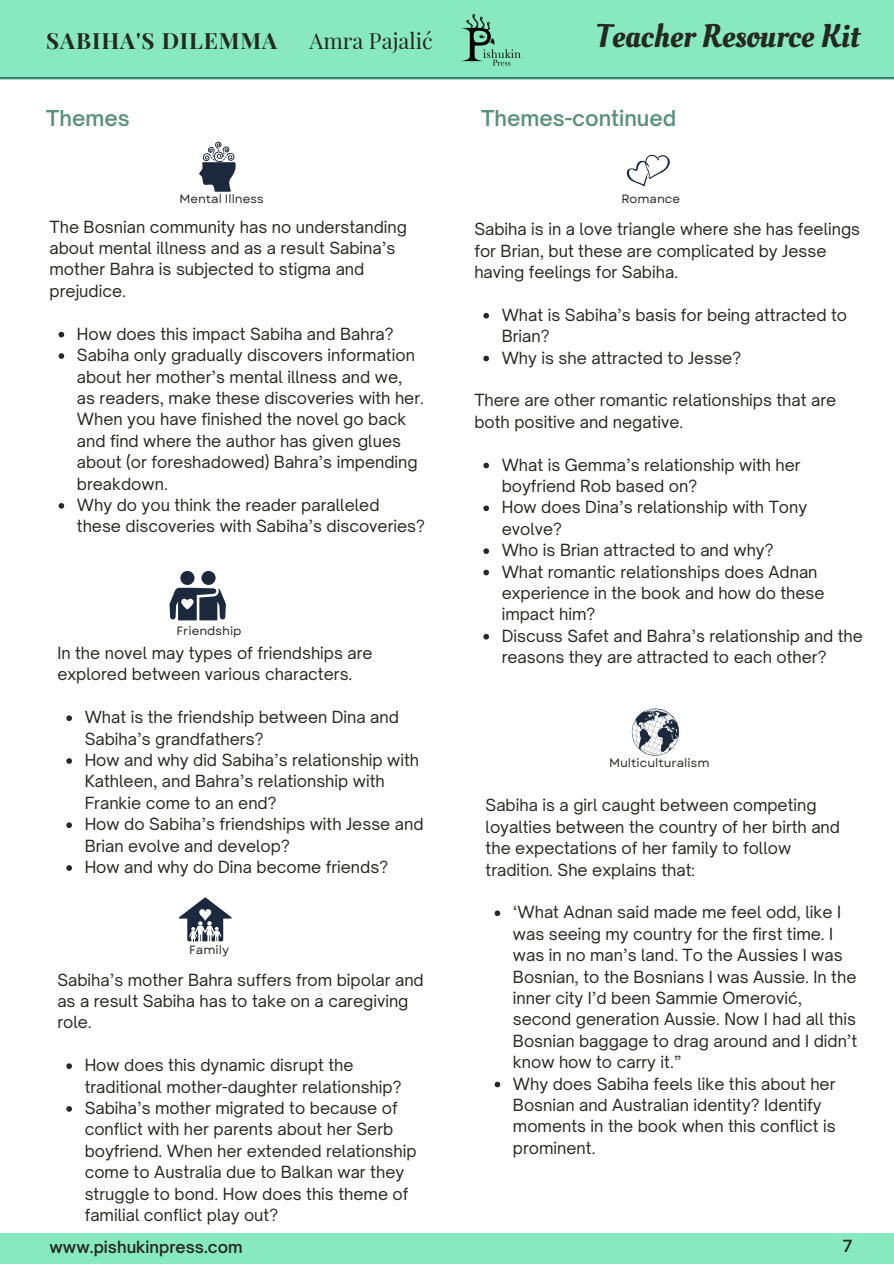
<style>
.page{position:relative;width:894px;height:1264px;background:#fff}
.page>*{position:absolute;margin:0;border:0;box-sizing:border-box;transform-origin:0 0}
.t1{font:32.55px "Oleo Script";color:#252823}
.t2{font:700 22.35px "Playfair Display";letter-spacing:.04em;color:#252823}
.t3{font:21.9px "Playfair Display";color:#252823}
.t4{font:600 21px "Open Sauce One";color:#599179}
.t5{font:16.05px/21.5px "Open Sauce One";color:#252823}
.t6{font:600 16.05px "Open Sauce One";color:#252823}
.t7{font:12px "Garet";color:#252823}
</style>
<div class="page">
<div style="left:0;top:1232px;width:893px;height:31px;background:#88e8bf"></div>
<div style="left:0;top:0;width:893px;height:80px;background:#88e8bf"></div>
<hr style="left:0;top:77px;width:893px;height:1px;background:#1c293c">
<img style="left:461px;top:14px;width:60px;height:52px">
<svg style="left:66px;top:715px;width:6px;height:6px"></svg>
<svg style="left:66px;top:758px;width:6px;height:5px"></svg>
<svg style="left:66px;top:822px;width:6px;height:6px"></svg>
<svg style="left:66px;top:865px;width:6px;height:5px"></svg>
<svg style="left:59px;top:332px;width:5px;height:5px"></svg>
<svg style="left:59px;top:353px;width:5px;height:6px"></svg>
<svg style="left:59px;top:503px;width:5px;height:5px"></svg>
<svg style="left:199px;top:141px;width:37px;height:51px"></svg>
<svg style="left:626px;top:154px;width:44px;height:33px"></svg>
<div style="left:180px;top:571px;width:14px;height:14px;background:#1c293c;border-radius:50%"></div>
<div style="left:201px;top:571px;width:14px;height:14px;background:#1c293c;border-radius:50%"></div>
<svg style="left:169px;top:587px;width:57px;height:33px"></svg>
<svg style="left:179px;top:897px;width:52px;height:44px"></svg>
<svg style="left:483px;top:313px;width:6px;height:5px"></svg>
<svg style="left:483px;top:356px;width:6px;height:5px"></svg>
<svg style="left:483px;top:462px;width:6px;height:6px"></svg>
<svg style="left:483px;top:505px;width:6px;height:6px"></svg>
<svg style="left:483px;top:548px;width:6px;height:6px"></svg>
<svg style="left:483px;top:569px;width:6px;height:6px"></svg>
<svg style="left:483px;top:634px;width:6px;height:5px"></svg>
<svg style="left:631px;top:708px;width:48px;height:48px"></svg>
<svg style="left:66px;top:1063px;width:6px;height:5px"></svg>
<svg style="left:66px;top:1106px;width:6px;height:5px"></svg>
<svg style="left:494px;top:910px;width:6px;height:6px"></svg>
<svg style="left:494px;top:1081px;width:6px;height:6px"></svg>
<p class="t2" style="left:46px;top:25px;width:232px">SABIHA'S DILEMMA</p>
<p class="t4" style="left:46px;top:105px;width:85px">Themes</p>
<p class="t3" style="left:309px;top:25px;width:124px">Amra Pajalić</p>
<p class="t1" style="left:596px;top:15px;width:265px">Teacher Resource Kit</p>
<p class="t4" style="left:481px;top:105px;width:196px">Themes-continued</p>
<p class="t7" style="left:179px;top:190px;width:86px">Mental Illness</p>
<p class="t7" style="left:621px;top:190px;width:60px">Romance</p>
<p class="t5" style="left:50px;top:216px;width:359px">The Bosnian community has no understanding about mental illness and as a result Sabina’s mother Bahra is subjected to stigma and prejudice.</p>
<p class="t5" style="left:77px;top:323px;width:318px">How does this impact Sabiha and Bahra?</p>
<p class="t5" style="left:77px;top:344px;width:348px">Sabiha only gradually discovers information about her mother’s mental illness and we, as readers, make these discoveries with her.<br>When you have finished the novel go back and find where the author has given glues about (or foreshadowed) Bahra’s impending breakdown.</p>
<p class="t5" style="left:77px;top:494px;width:349px">Why do you think the reader paralleled these discoveries with Sabiha’s discoveries?</p>
<p class="t7" style="left:176px;top:622px;width:67px">Friendship</p>
<p class="t5" style="left:57px;top:642px;width:317px">In the novel may types of friendships are explored between various characters.</p>
<p class="t5" style="left:85px;top:706px;width:316px">What is the friendship between Dina and<br>Sabiha’s grandfathers?</p>
<p class="t5" style="left:85px;top:749px;width:336px">How and why did Sabiha’s relationship with<br>Kathleen, and Bahra’s relationship with<br>Frankie come to an end?</p>
<p class="t5" style="left:85px;top:813px;width:340px">How do Sabiha’s friendships with Jesse and<br>Brian evolve and develop?</p>
<p class="t5" style="left:85px;top:856px;width:305px">How and why do Dina become friends?</p>
<p class="t7" style="left:189px;top:940px;width:41px">Family</p>
<p class="t5" style="left:57px;top:968px;width:368px">Sabiha’s mother Bahra suffers from bipolar and as a result Sabiha has to take on a caregiving role.</p>
<p class="t5" style="left:85px;top:1054px;width:318px">How does this dynamic disrupt the traditional mother-daughter relationship?</p>
<p class="t5" style="left:85px;top:1097px;width:333px">Sabiha’s mother migrated to because of conflict with her parents about her Serb boyfriend. When her extended relationship come to Australia due to Balkan war they struggle to bond. How does this theme of familial conflict play out?</p>
<p class="t6" style="left:50px;top:1236px;width:194px">www.pishukinpress.com</p>
<p class="t5" style="left:474px;top:218px;width:387px">Sabiha is in a love triangle where she has feelings for Brian, but these are complicated by Jesse having feelings for Sabiha.</p>
<p class="t5" style="left:501px;top:304px;width:347px">What is Sabiha’s basis for being attracted to<br>Brian?</p>
<p class="t5" style="left:501px;top:347px;width:241px">Why is she attracted to Jesse?</p>
<p class="t5" style="left:474px;top:389px;width:363px">There are other romantic relationships that are both positive and negative.</p>
<p class="t5" style="left:501px;top:454px;width:300px">What is Gemma’s relationship with her boyfriend Rob based on?</p>
<p class="t5" style="left:501px;top:496px;width:307px">How does Dina’s relationship with Tony evolve?</p>
<p class="t5" style="left:501px;top:539px;width:273px">Who is Brian attracted to and why?</p>
<p class="t5" style="left:501px;top:560px;width:324px">What romantic relationships does Adnan experience in the book and how do these impact him?</p>
<p class="t5" style="left:501px;top:625px;width:362px">Discuss Safet and Bahra’s relationship and the reasons they are attracted to each other?</p>
<p class="t7" style="left:609px;top:754px;width:102px">Multiculturalism</p>
<p class="t5" style="left:485px;top:794px;width:356px">Sabiha is a girl caught between competing loyalties between the country of her birth and the expectations of her family to follow tradition. She explains that:</p>
<p class="t5" style="left:513px;top:901px;width:346px">‘What Adnan said made me feel odd, like I was seeing my country for the first time. I was in no man’s land. To the Aussies I was Bosnian, to the Bosnians I was Aussie. In the inner city I’d been Sammie Omerović, second generation Aussie. Now I had all this Bosnian baggage to drag around and I didn’t know how to carry it.”</p>
<p class="t5" style="left:513px;top:1072px;width:324px">Why does Sabiha feels like this about her Bosnian and Australian identity? Identify moments in the book when this conflict is prominent.</p>
<p class="t6" style="left:842px;top:1235px;width:11px">7</p>
</div>
